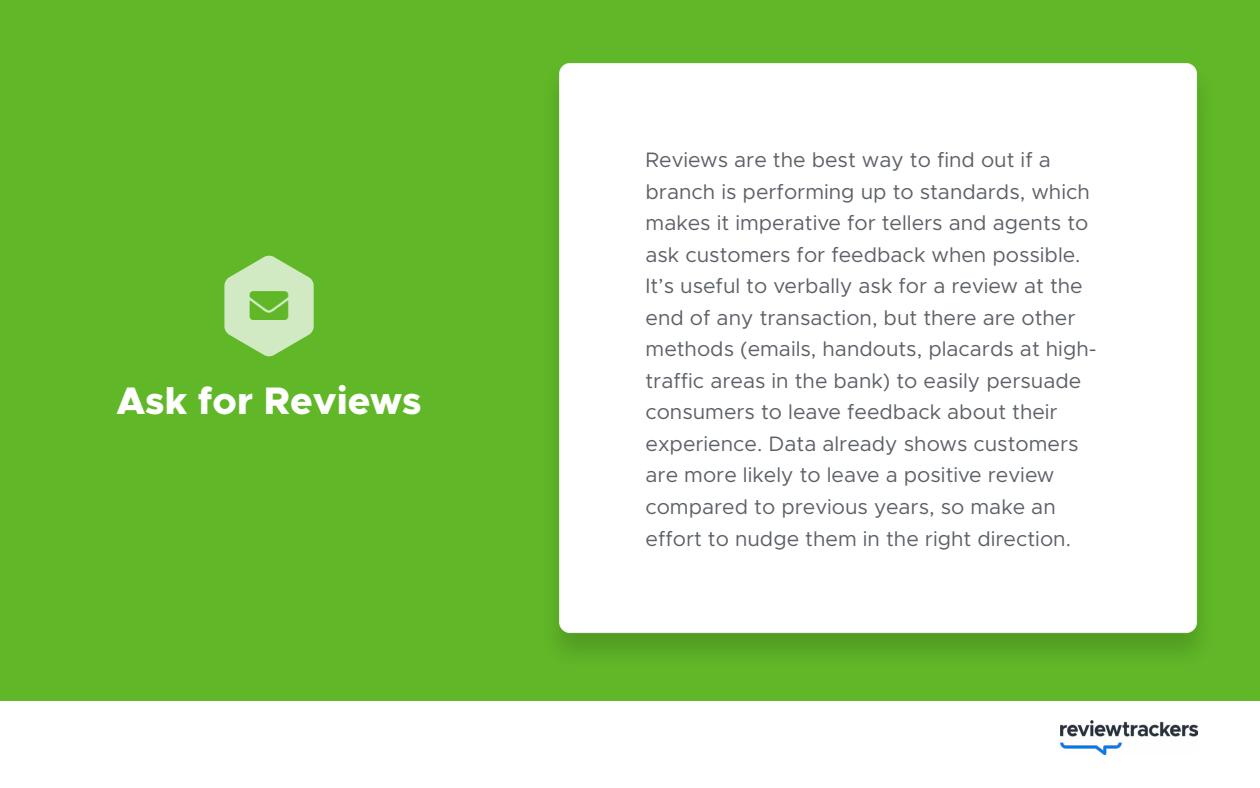
<style>
.page{position:relative;width:1260px;height:788px;background:#fff}
.page>*{position:absolute;margin:0;border:0;box-sizing:border-box;transform-origin:0 0}
.t1{font:800 38.5px "Metropolis";color:#fff}
.t2{font:38.5px "Font Awesome 5 Pro Solid";color:#60b727}
.t3{font:21px/31.5px "Metropolis";color:#5c6168}
</style>
<div class="page">
<img style="left:1060px;top:720px;width:137px;height:34px">
<div style="left:0;top:0;width:1260px;height:700px;background:#60b727"></div>
<div style="left:539px;top:61px;width:678px;height:609px;background:#000;opacity:.15"></div>
<div style="left:560px;top:63px;width:637px;height:569px;background:#fff;border-radius:10px"></div>
<svg style="left:224px;top:255px;width:90px;height:101px"></svg>
<h1 class="t2" style="left:250px;top:286px;width:40px">■❖●□</h1>
<h1 class="t1" style="left:116px;top:376px;width:307px">Ask for Reviews</h1>
<p class="t3" style="left:646px;top:144px;width:453px">Reviews are the best way to find out if a branch is performing up to standards, which makes it imperative for tellers and agents to ask customers for feedback when possible.<br>It’s useful to verbally ask for a review at the end of any transaction, but there are other methods (emails, handouts, placards at high&shy;traffic areas in the bank) to easily persuade consumers to leave feedback about their experience. Data already shows customers are more likely to leave a positive review compared to previous years, so make an effort to nudge them in the right direction.</p>
</div>
